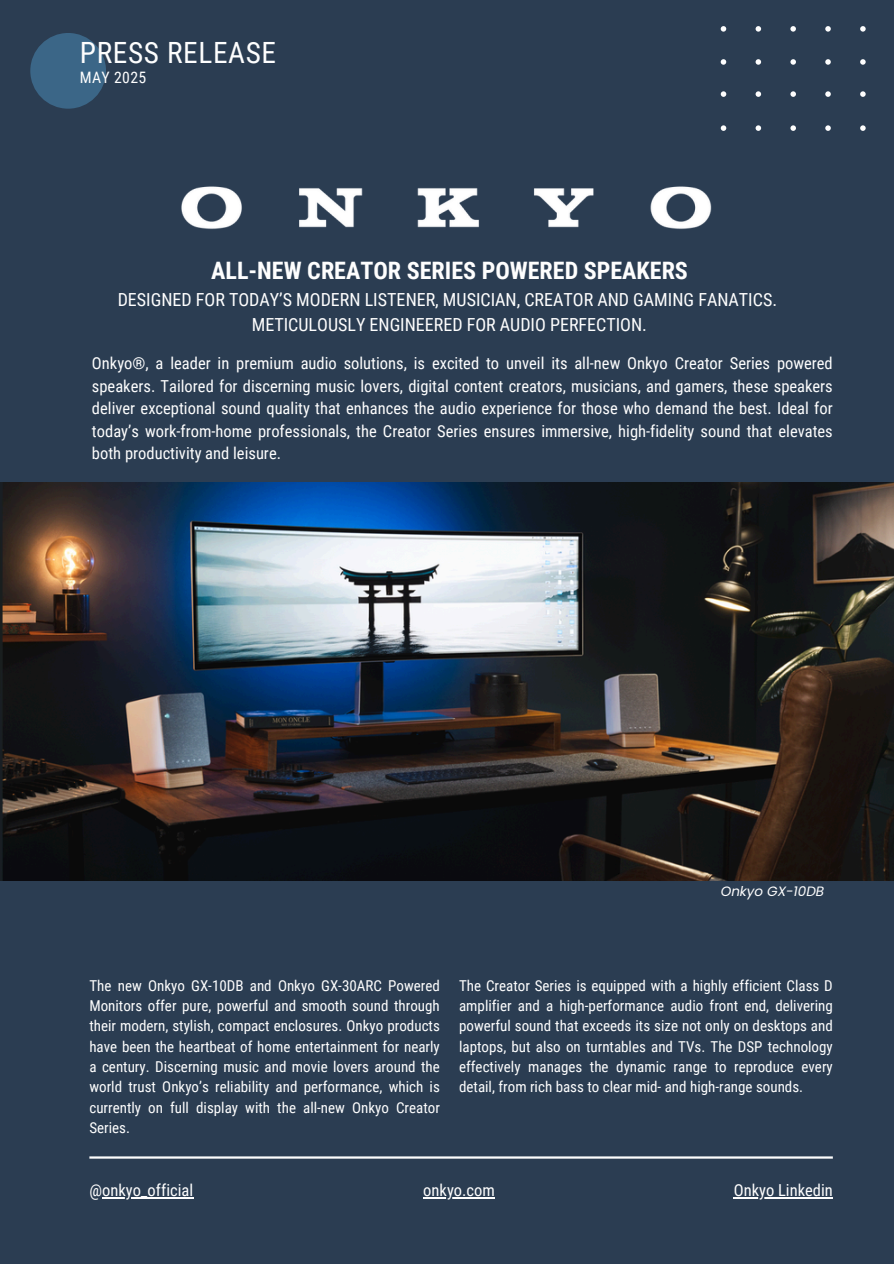
<style>
.page{position:relative;width:894px;height:1264px;background:#fff}
.page>*{position:absolute;margin:0;border:0;box-sizing:border-box;transform-origin:0 0}
.t1{font:29.25px "Roboto Condensed";letter-spacing:.02em;color:#fefefe}
.t2{font:700 24px "Roboto Condensed";color:#fefefe}
.t3{font:18px/24.8px "Roboto Condensed";color:#fefefe;text-align:center}
.t4{font:16.5px/22.5px "Roboto Condensed";color:#fefefe;text-align:justify}
.t5{font:15.75px "Roboto Condensed";letter-spacing:.025em;color:#fefefe}
.t6{font:15px/20.2px "Roboto Condensed";color:#fefefe;text-align:justify}
.t7{font:italic 13.5px "Poppins";color:#fefefe}
</style>
<div class="page">
<div style="left:0;top:0;width:893px;height:1263px;background:#2b3d52"></div>
<div style="left:30px;top:33px;width:76px;height:76px;background:#3b6687;border-radius:50%"></div>
<hr style="left:89px;top:1156px;width:743px;height:2px;background:#fefefe">
<svg style="left:720px;top:26px;width:145px;height:105px"></svg>
<img style="left:181px;top:186px;width:531px;height:43px">
<hr style="left:102px;top:1196px;width:91px;height:2px;background:#fefefe">
<hr style="left:423px;top:1196px;width:71px;height:2px;background:#fefefe">
<hr style="left:733px;top:1196px;width:99px;height:2px;background:#fefefe">
<img style="left:0;top:482px;width:893px;height:398px">
<p class="t1" style="left:80px;top:36px;width:198px">PRESS RELEASE</p>
<p class="t5" style="left:80px;top:69px;width:68px">MAY 2025</p>
<p class="t2" style="left:211px;top:257px;width:478px">ALL-NEW CREATOR SERIES POWERED SPEAKERS</p>
<p class="t3" style="left:118px;top:287px;width:660px">DESIGNED FOR TODAY’S MODERN LISTENER, MUSICIAN, CREATOR AND GAMING FANATICS.<br>METICULOUSLY ENGINEERED FOR AUDIO PERFECTION.</p>
<h3 class="t4" style="left:92px;top:352px;width:742px">Onkyo®, a leader in premium audio solutions, is excited to unveil its all-new Onkyo Creator Series powered speakers. Tailored for discerning music lovers, digital content creators, musicians, and gamers, these speakers deliver exceptional sound quality that enhances the audio experience for those who demand the best. Ideal for today’s work-from-home professionals, the Creator Series ensures immersive, high-fidelity sound that elevates both productivity and leisure.</h3>
<p class="t7" style="left:720px;top:881px;width:105px">Onkyo GX-10DB</p>
<p class="t6" style="left:89px;top:975px;width:352px">The new Onkyo GX-10DB and Onkyo GX-30ARC Powered Monitors offer pure, powerful and smooth sound through their modern, stylish, compact enclosures. Onkyo products have been the heartbeat of home entertainment for nearly a century. Discerning music and movie lovers around the world trust Onkyo’s reliability and performance, which is currently on full display with the all-new Onkyo Creator Series.</p>
<h2 class="t6" style="left:459px;top:975px;width:375px">The Creator Series is equipped with a highly efficient Class D amplifier and a high-performance audio front end, delivering powerful sound that exceeds its size not only on desktops and laptops, but also on turntables and TVs. The DSP technology effectively manages the dynamic range to reproduce every detail, from rich bass to clear mid- and high-range sounds.</h2>
<p class="t4" style="left:89px;top:1178px;width:105px">@onkyo_official</p>
<p class="t4" style="left:423px;top:1178px;width:73px">onkyo.com</p>
<h3 class="t4" style="left:733px;top:1178px;width:100px">Onkyo Linkedin</h3>
</div>
